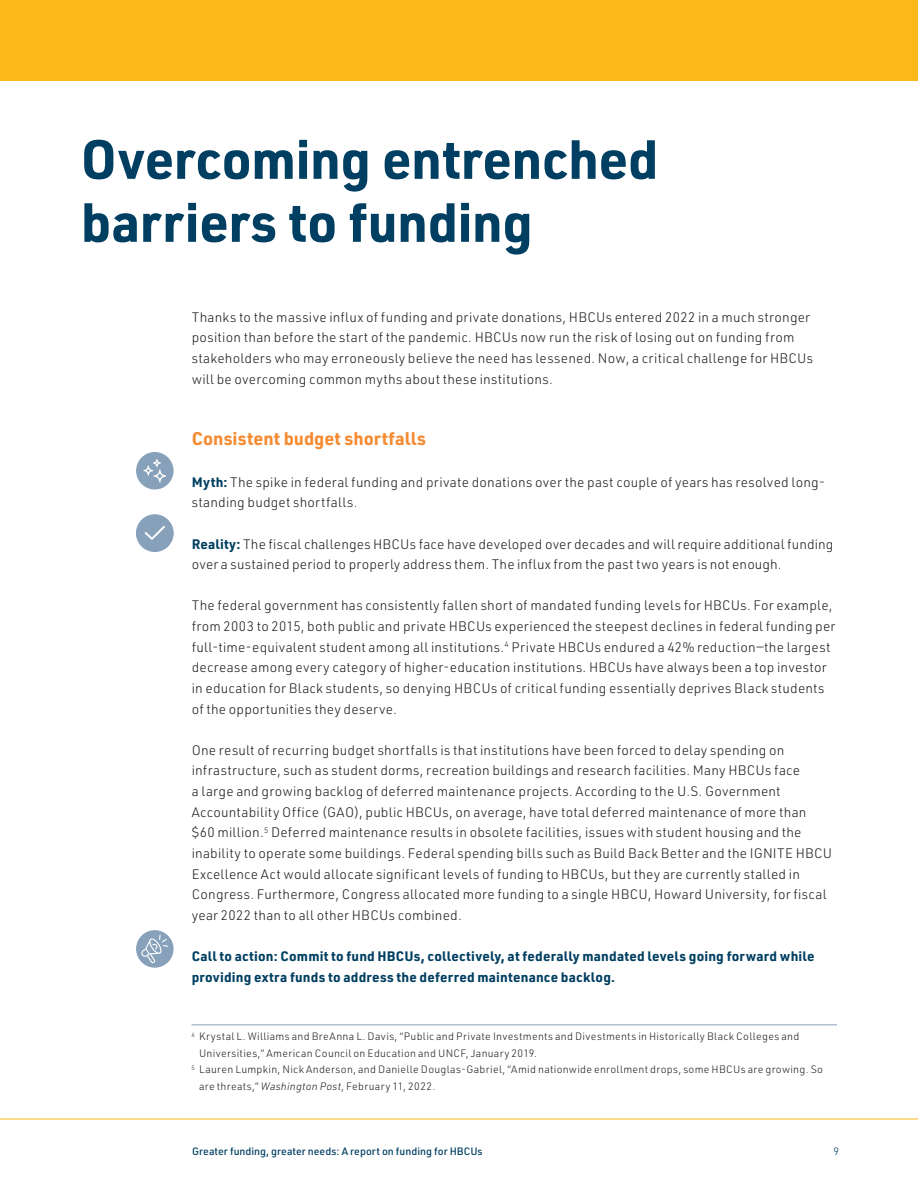
<style>
.page{position:relative;width:918px;height:1188px;background:#fff}
.page>*{position:absolute;margin:0;border:0;box-sizing:border-box;transform-origin:0 0}
.Body_Text{font:700 54px/63px "URWDIN";letter-spacing:-.01em;color:#003f61}
.Body_Text-2{font:700 18px "URWDIN";letter-spacing:.005em;color:#f58b32}
.Body_Text-3{font:300 13.5px/20.7px "URWDIN";letter-spacing:.015em;color:#231f20}
.Body_Text-4{font:700 13.5px/20.7px "URWDIN";letter-spacing:.015em;color:#003f61}
.Body_Text-5{font:300 10.5px/16.5px "URWDIN";letter-spacing:.025em;color:#231f20}
.t1{font:500 10.5px "URWDIN";color:#003f61}
.t2{font:300 10.5px "URWDIN";color:#003f61}
.s1{font-weight:700;color:#003f61}
.s2{font-style:italic}
</style>
<div class="page">
<hr style="left:0;top:1119px;width:918px;height:1px;background:#fcb818">
<hr style="left:192px;top:1025px;width:645px;height:1px;background:#87a1ba">
<div style="left:136px;top:930px;width:38px;height:38px;background:#87a1ba;border-radius:50%"></div>
<svg style="left:141px;top:935px;width:27px;height:29px"></svg>
<div style="left:136px;top:452px;width:38px;height:38px;background:#87a1ba;border-radius:50%"></div>
<svg style="left:143px;top:459px;width:23px;height:24px"></svg>
<svg style="left:136px;top:514px;width:38px;height:38px"></svg>
<div style="left:0;top:0;width:918px;height:81px;background:#fcb818"></div>
<p class="Body_Text" style="left:81px;top:126px;width:579px">Overcoming entrenched barriers to funding</p>
<p class="Body_Text-3" style="left:192px;top:306px;width:623px">Thanks to the massive influx of funding and private donations, HBCUs entered 2022 in a much stronger position than before the start of the pandemic. HBCUs now run the risk of losing out on funding from stakeholders who may erroneously believe the need has lessened. Now, a critical challenge for HBCUs will be overcoming common myths about these institutions.</p>
<p class="Body_Text-2" style="left:192px;top:427px;width:236px">Consistent budget shortfalls</p>
<p class="Body_Text-3" style="left:192px;top:471px;width:635px"><span class="s1">Myth:</span> The spike in federal funding and private donations over the past couple of years has resolved long&shy;standing budget shortfalls.</p>
<p class="Body_Text-3" style="left:192px;top:533px;width:643px"><span class="s1">Reality:</span> The fiscal challenges HBCUs face have developed over decades and will require additional funding over a sustained period to properly address them. The influx from the past two years is not enough.</p>
<p class="Body_Text-3" style="left:192px;top:595px;width:645px">The federal government has consistently fallen short of mandated funding levels for HBCUs. For example, from 2003 to 2015, both public and private HBCUs experienced the steepest declines in federal funding per full-time-equivalent student among all institutions.<sup>4</sup> Private HBCUs endured a 42% reduction—the largest decrease among every category of higher-education institutions. HBCUs have always been a top investor in education for Black students, so denying HBCUs of critical funding essentially deprives Black students of the opportunities they deserve.</p>
<p class="Body_Text-3" style="left:192px;top:739px;width:642px">One result of recurring budget shortfalls is that institutions have been forced to delay spending on infrastructure, such as student dorms, recreation buildings and research facilities. Many HBCUs face<br>a large and growing backlog of deferred maintenance projects. According to the U.S. Government Accountability Office (GAO), public HBCUs, on average, have total deferred maintenance of more than $60 million.<sup>5</sup> Deferred maintenance results in obsolete facilities, issues with student housing and the inability to operate some buildings. Federal spending bills such as Build Back Better and the IGNITE HBCU Excellence Act would allocate significant levels of funding to HBCUs, but they are currently stalled in Congress. Furthermore, Congress allocated more funding to a single HBCU, Howard University, for fiscal year 2022 than to all other HBCUs combined.</p>
<p class="Body_Text-4" style="left:192px;top:945px;width:624px">Call to action: Commit to fund HBCUs, collectively, at federally mandated levels going forward while providing extra funds to address the deferred maintenance backlog.</p>
<p class="Body_Text-5" style="left:199px;top:1028px;width:602px;text-indent:-8px"><sup>4</sup> Krystal L. Williams and BreAnna L. Davis, “Public and Private Investments and Divestments in Historically Black Colleges and<br>Universities,” American Council on Education and UNCF, January 2019.</p>
<p class="Body_Text-5" style="left:199px;top:1061px;width:626px;text-indent:-8px"><sup>5</sup> Lauren Lumpkin, Nick Anderson, and Danielle Douglas-Gabriel, “Amid nationwide enrollment drops, some HBCUs are growing. So are threats,” <span class="s2">Washington Post</span>, February 11, 2022.</p>
<p class="t1" style="left:192px;top:1144px;width:292px">Greater funding, greater needs: A report on funding for HBCUs</p>
<p class="t2" style="left:833px;top:1144px;width:7px">9</p>
</div>
